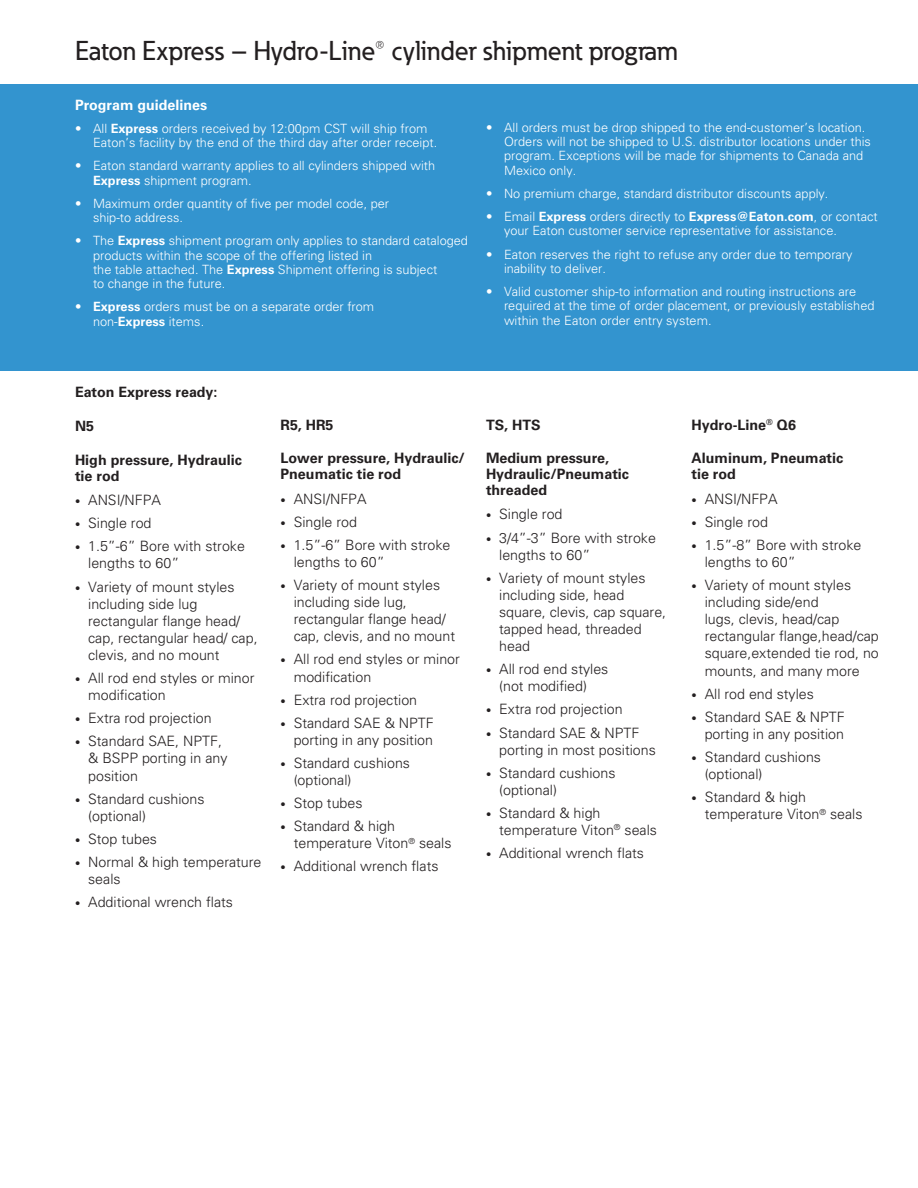
<style>
.page{position:relative;width:918px;height:1188px;background:#fff}
.page>*{position:absolute;margin:0;border:0;box-sizing:border-box;transform-origin:0 0}
.t1{font:500 27px "Eaton";color:#231f20}
.t2{font:300 14.25px/17.1px "Univers LT Std";color:#231f20}
.t3{font:700 14.25px/15.8px "Univers LT Std";color:#231f20}
.t4{font:700 14.25px "Univers LT Std";color:#fff}
.t5{font:300 12.75px/14.2px "Univers LT Std";color:#fff}
.s1{font-weight:700}
.s2{font-size:10.5px}
</style>
<div class="page">
<div style="left:0;top:85px;width:918px;height:286px;background:#3394cf"></div>
<h1 class="t1" style="left:75px;top:34px;width:604px">Eaton Express – Hydro-Line® cylinder shipment program</h1>
<p class="t4" style="left:75px;top:96px;width:134px">Program guidelines</p>
<p class="t5" style="left:93px;top:121px;width:346px;text-indent:-18px">• All <span class="s1">Express</span> orders received by 12:00pm CST will ship from<br>Eaton’s facility by the end of the third day after order receipt.</p>
<p class="t5" style="left:93px;top:159px;width:344px;text-indent:-18px">• Eaton standard warranty applies to all cylinders shipped with<br><span class="s1">Express</span> shipment program.</p>
<p class="t5" style="left:93px;top:196px;width:298px;text-indent:-18px">• Maximum order quantity of five per model code, per ship-to address.</p>
<p class="t5" style="left:93px;top:234px;width:377px;text-indent:-18px">• The <span class="s1">Express</span> shipment program only applies to standard cataloged products within the scope of the offering listed in<br>the table attached. The <span class="s1">Express</span> Shipment offering is subject<br>to change in the future.</p>
<p class="t5" style="left:93px;top:300px;width:283px;text-indent:-18px">• <span class="s1">Express</span> orders must be on a separate order from non-<span class="s1">Express</span> items.</p>
<p class="t5" style="left:504px;top:120px;width:369px;text-indent:-18px">• All orders must be drop shipped to the end-customer’s location.<br>Orders will not be shipped to U.S. distributor locations under this program. Exceptions will be made for shipments to Canada and Mexico only.</p>
<p class="t5" style="left:486px;top:186px;width:344px">• No premium charge, standard distributor discounts apply.</p>
<p class="t5" style="left:504px;top:210px;width:375px;text-indent:-18px">• Email <span class="s1">Express</span> orders directly to <span class="s1">Express@Eaton.com</span>, or contact your Eaton customer service representative for assistance.</p>
<p class="t5" style="left:504px;top:247px;width:350px;text-indent:-18px">• Eaton reserves the right to refuse any order due to temporary inability to deliver.</p>
<p class="t5" style="left:504px;top:285px;width:372px;text-indent:-18px">• Valid customer ship-to information and routing instructions are required at the time of order placement, or previously established within the Eaton order entry system.</p>
<p class="t3" style="left:75px;top:385px;width:144px">Eaton Express ready:</p>
<p class="t3" style="left:75px;top:418px;width:21px">N5</p>
<p class="t3" style="left:75px;top:452px;width:168px">High pressure, Hydraulic tie rod</p>
<p class="t2" style="left:75px;top:492px;width:88px"><span class="s2">•</span> ANSI/NFPA</p>
<p class="t2" style="left:75px;top:515px;width:78px"><span class="s2">•</span> Single rod</p>
<p class="t2" style="left:88px;top:538px;width:158px;text-indent:-13px"><span class="s2">•</span> 1.5”-6” Bore with stroke lengths to 60”</p>
<p class="t2" style="left:88px;top:578px;width:171px;text-indent:-13px"><span class="s2">•</span> Variety of mount styles including side lug rectangular flange head/ cap, rectangular head/ cap, clevis, and no mount</p>
<p class="t2" style="left:88px;top:669px;width:168px;text-indent:-13px"><span class="s2">•</span> All rod end styles or minor modification</p>
<p class="t2" style="left:75px;top:710px;width:138px"><span class="s2">•</span> Extra rod projection</p>
<p class="t2" style="left:88px;top:733px;width:141px;text-indent:-13px"><span class="s2">•</span> Standard SAE, NPTF, &amp; BSPP porting in any position</p>
<p class="t2" style="left:88px;top:790px;width:118px;text-indent:-13px"><span class="s2">•</span> Standard cushions (optional)</p>
<p class="t2" style="left:75px;top:830px;width:84px"><span class="s2">•</span> Stop tubes</p>
<p class="t2" style="left:88px;top:853px;width:175px;text-indent:-13px"><span class="s2">•</span> Normal &amp; high temperature seals</p>
<p class="t2" style="left:75px;top:894px;width:160px"><span class="s2">•</span> Additional wrench flats</p>
<p class="t3" style="left:281px;top:417px;width:55px">R5, HR5</p>
<p class="t3" style="left:280px;top:451px;width:186px">Lower pressure, Hydraulic/<br>Pneumatic tie rod</p>
<p class="t2" style="left:280px;top:490px;width:88px"><span class="s2">•</span> ANSI/NFPA</p>
<p class="t2" style="left:280px;top:513px;width:78px"><span class="s2">•</span> Single rod</p>
<p class="t2" style="left:294px;top:536px;width:158px;text-indent:-13px"><span class="s2">•</span> 1.5”-6” Bore with stroke lengths to 60”</p>
<p class="t2" style="left:294px;top:576px;width:163px;text-indent:-13px"><span class="s2">•</span> Variety of mount styles including side lug, rectangular flange head/ cap, clevis, and no mount</p>
<p class="t2" style="left:294px;top:651px;width:168px;text-indent:-13px"><span class="s2">•</span> All rod end styles or minor modification</p>
<p class="t2" style="left:280px;top:691px;width:138px"><span class="s2">•</span> Extra rod projection</p>
<p class="t2" style="left:280px;top:714px;width:155px;text-align:right"><span class="s2">•</span> Standard SAE &amp; NPTF porting in any position</p>
<p class="t2" style="left:294px;top:754px;width:118px;text-indent:-13px"><span class="s2">•</span> Standard cushions (optional)</p>
<p class="t2" style="left:280px;top:795px;width:84px"><span class="s2">•</span> Stop tubes</p>
<p class="t2" style="left:294px;top:818px;width:159px;text-indent:-13px"><span class="s2">•</span> Standard &amp; high temperature Viton<sup>®</sup> seals</p>
<p class="t2" style="left:280px;top:858px;width:160px"><span class="s2">•</span> Additional wrench flats</p>
<p class="t3" style="left:486px;top:417px;width:56px">TS, HTS</p>
<p class="t3" style="left:486px;top:451px;width:145px">Medium pressure,<br>Hydraulic/Pneumatic threaded</p>
<p class="t2" style="left:486px;top:506px;width:78px"><span class="s2">•</span> Single rod</p>
<p class="t2" style="left:499px;top:529px;width:158px;text-indent:-13px"><span class="s2">•</span> 3/4”-3” Bore with stroke lengths to 60”</p>
<p class="t2" style="left:499px;top:569px;width:169px;text-indent:-13px"><span class="s2">•</span> Variety of mount styles including side, head square, clevis, cap square, tapped head, threaded head</p>
<p class="t2" style="left:486px;top:661px;width:124px;text-align:center"><span class="s2">•</span> All rod end styles (not modified)</p>
<p class="t2" style="left:486px;top:701px;width:138px"><span class="s2">•</span> Extra rod projection</p>
<p class="t2" style="left:499px;top:724px;width:158px;text-indent:-13px"><span class="s2">•</span> Standard SAE &amp; NPTF porting in most positions</p>
<p class="t2" style="left:499px;top:764px;width:118px;text-indent:-13px"><span class="s2">•</span> Standard cushions (optional)</p>
<p class="t2" style="left:499px;top:804px;width:159px;text-indent:-13px"><span class="s2">•</span> Standard &amp; high temperature Viton<sup>®</sup> seals</p>
<p class="t2" style="left:486px;top:845px;width:160px"><span class="s2">•</span> Additional wrench flats</p>
<p class="t3" style="left:692px;top:417px;width:106px">Hydro-Line<sup>®</sup> Q6</p>
<p class="t3" style="left:692px;top:451px;width:153px">Aluminum, Pneumatic tie rod</p>
<p class="t2" style="left:692px;top:490px;width:88px"><span class="s2">•</span> ANSI/NFPA</p>
<p class="t2" style="left:692px;top:513px;width:78px"><span class="s2">•</span> Single rod</p>
<p class="t2" style="left:705px;top:536px;width:158px;text-indent:-13px"><span class="s2">•</span> 1.5”-8” Bore with stroke lengths to 60”</p>
<p class="t2" style="left:705px;top:576px;width:176px;text-indent:-13px"><span class="s2">•</span> Variety of mount styles including side/end<br>lugs, clevis, head/cap rectangular flange,head/cap square,extended tie rod, no mounts, and many more</p>
<p class="t2" style="left:692px;top:685px;width:124px"><span class="s2">•</span> All rod end styles</p>
<p class="t2" style="left:692px;top:708px;width:155px;text-align:right"><span class="s2">•</span> Standard SAE &amp; NPTF porting in any position</p>
<p class="t2" style="left:705px;top:748px;width:118px;text-indent:-13px"><span class="s2">•</span> Standard cushions (optional)</p>
<p class="t2" style="left:705px;top:789px;width:159px;text-indent:-13px"><span class="s2">•</span> Standard &amp; high temperature Viton<sup>®</sup> seals</p>
</div>
